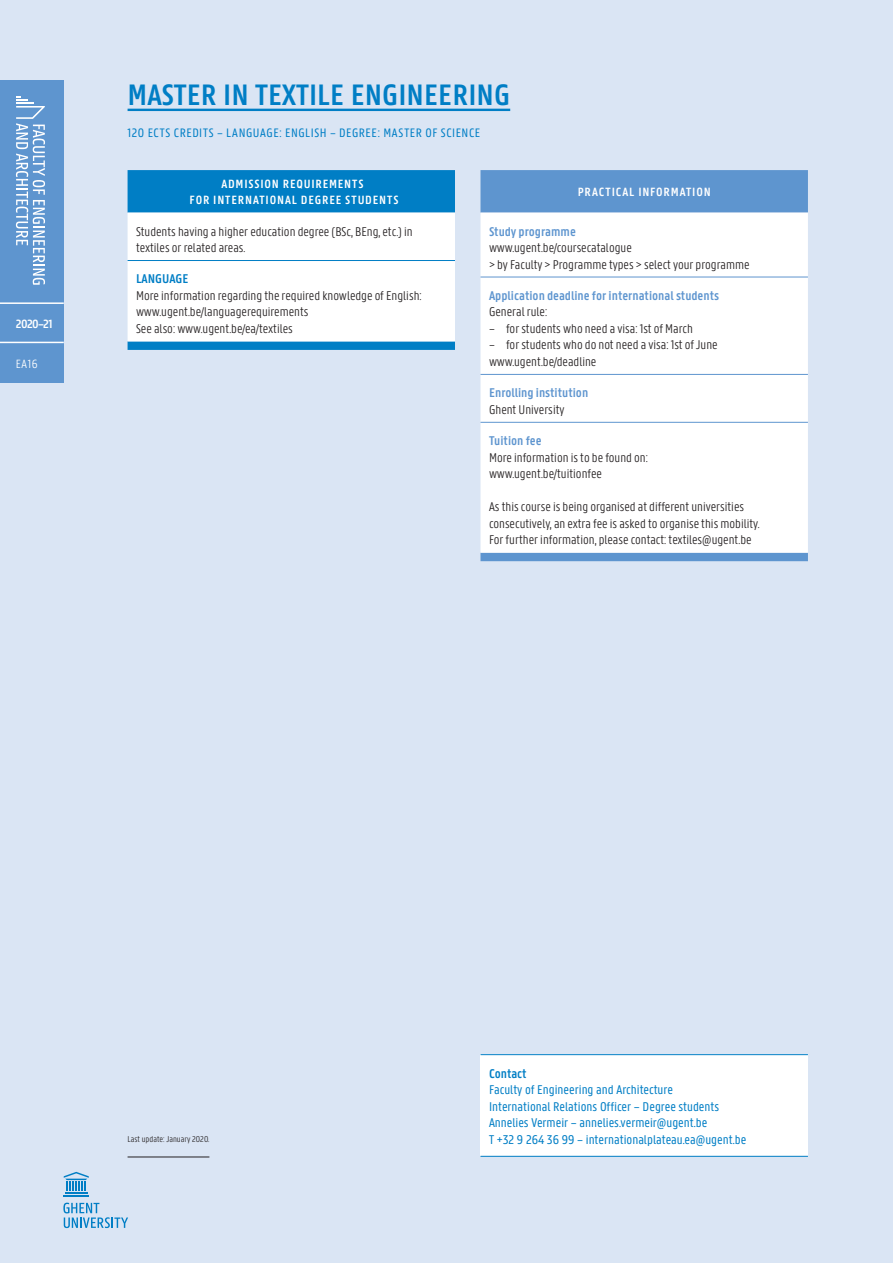
<style>
.page{position:relative;width:893px;height:1263px;background:#dae5f4}
.page>*{position:absolute;margin:0;border:0;box-sizing:border-box;transform-origin:0 0}
.t1{font:600 31.5px "U Gent Panno Text";color:#007ec5}
.t2{font:300 13.5px/16.5px "U Gent Panno Text";color:#231f20}
.t3{font:13.5px/16.5px "U Gent Panno Text";color:#007ec5}
.t4{font:600 13.5px "U Gent Panno Text";color:#5e95cf}
.t5{font:600 13.5px "U Gent Panno Text";color:#007ec5}
.t6{font:13.05px "U Gent Panno Text";letter-spacing:.04em;color:#007ec5}
.t7{font:600 12.75px/15.8px "U Gent Panno Text";letter-spacing:.06em;color:#fff;text-align:center}
.t8{font:300 12.75px "U Gent Panno Text";color:#fff}
.t9{font:300 9px "U Gent Panno Text";color:#231f20}
</style>
<div class="page">
<div style="left:0;top:80px;width:64px;height:303px;background:#5e95cf"></div>
<svg style="left:16px;top:96px;width:29px;height:189px"></svg>
<hr style="left:65px;top:1192px;width:22px;height:2px;background:#007ec5">
<hr style="left:64px;top:1195px;width:25px;height:2px;background:#007ec5">
<svg style="left:64px;top:1172px;width:25px;height:19px"></svg>
<svg style="left:63px;top:1203px;width:65px;height:25px"></svg>
<hr style="left:0;top:302px;width:64px;height:2px;background:#fff">
<hr style="left:0;top:342px;width:64px;height:1px;background:#fff">
<svg style="left:128px;top:170px;width:327px;height:180px;background:#0681c6"></svg>
<div style="left:128px;top:213px;width:327px;height:128px;background:#fff"></div>
<hr style="left:128px;top:260px;width:327px;height:1px;background:#007ec5">
<div style="left:480px;top:170px;width:328px;height:391px;background:#5e95cf"></div>
<div style="left:480px;top:213px;width:328px;height:340px;background:#fff"></div>
<hr style="left:480px;top:277px;width:328px;height:1px;background:#5e95cf">
<hr style="left:480px;top:374px;width:328px;height:1px;background:#5e95cf">
<hr style="left:480px;top:422px;width:328px;height:1px;background:#5e95cf">
<div style="left:480px;top:1055px;width:328px;height:101px;background:#fff"></div>
<hr style="left:480px;top:1054px;width:328px;height:1px;background:#007ec5">
<hr style="left:480px;top:1156px;width:328px;height:1px;background:#007ec5">
<hr style="left:128px;top:109px;width:382px;height:2px;background:#007ec5">
<hr style="left:128px;top:1157px;width:81px;height:1px;background:#231f20">
<p class="t7" style="left:16px;top:315px;width:38px">2020–21</p>
<p class="t8" style="left:16px;top:356px;width:23px">EA16</p>
<h1 class="t1" style="left:128px;top:76px;width:384px">MASTER IN TEXTILE ENGINEERING</h1>
<p class="t6" style="left:128px;top:125px;width:354px">120 ECTS CREDITS – LANGUAGE: ENGLISH – DEGREE: MASTER OF SCIENCE</p>
<p class="t7" style="left:190px;top:176px;width:210px">ADMISSION REQUIREMENTS<br>FOR INTERNATIONAL DEGREE STUDENTS</p>
<p class="t2" style="left:136px;top:223px;width:278px">Students having a higher education degree (BSc, BEng, etc.) in textiles or related areas.</p>
<p class="t5" style="left:136px;top:271px;width:54px">LANGUAGE</p>
<p class="t2" style="left:136px;top:287px;width:287px">More information regarding the required knowledge of English: www.ugent.be/languagerequirements<br>See also: www.ugent.be/ea/textiles</p>
<p class="t7" style="left:578px;top:184px;width:135px">PRACTICAL INFORMATION</p>
<p class="t4" style="left:489px;top:223px;width:88px">Study programme</p>
<p class="t2" style="left:489px;top:239px;width:262px">www.ugent.be/coursecatalogue<br>&gt; by Faculty &gt; Programme types &gt; select your programme</p>
<p class="t4" style="left:489px;top:287px;width:232px">Application deadline for international students</p>
<p class="t2" style="left:489px;top:304px;width:60px">General rule:</p>
<p class="t2" style="left:489px;top:320px;width:205px">– for students who need a visa: 1st of March</p>
<p class="t2" style="left:489px;top:337px;width:230px">– for students who do not need a visa: 1st of June www.ugent.be/deadline</p>
<p class="t4" style="left:489px;top:385px;width:101px">Enrolling institution</p>
<p class="t2" style="left:489px;top:401px;width:77px">Ghent University</p>
<p class="t4" style="left:489px;top:433px;width:54px">Tuition fee</p>
<p class="t2" style="left:489px;top:449px;width:160px">More information is to be found on: www.ugent.be/tuitionfee</p>
<p class="t2" style="left:489px;top:498px;width:272px">As this course is being organised at different universities consecutively, an extra fee is asked to organise this mobility.<br>For further information, please contact: textiles@ugent.be</p>
<p class="t9" style="left:128px;top:1134px;width:83px">Last update: January 2020.</p>
<p class="t5" style="left:489px;top:1065px;width:39px">Contact</p>
<p class="t3" style="left:489px;top:1081px;width:259px">Faculty of Engineering and Architecture<br>International Relations Officer – Degree students Annelies Vermeir – annelies.vermeir@ugent.be<br>T +32 9 264 36 99 – internationalplateau.ea@ugent.be</p>
</div>
